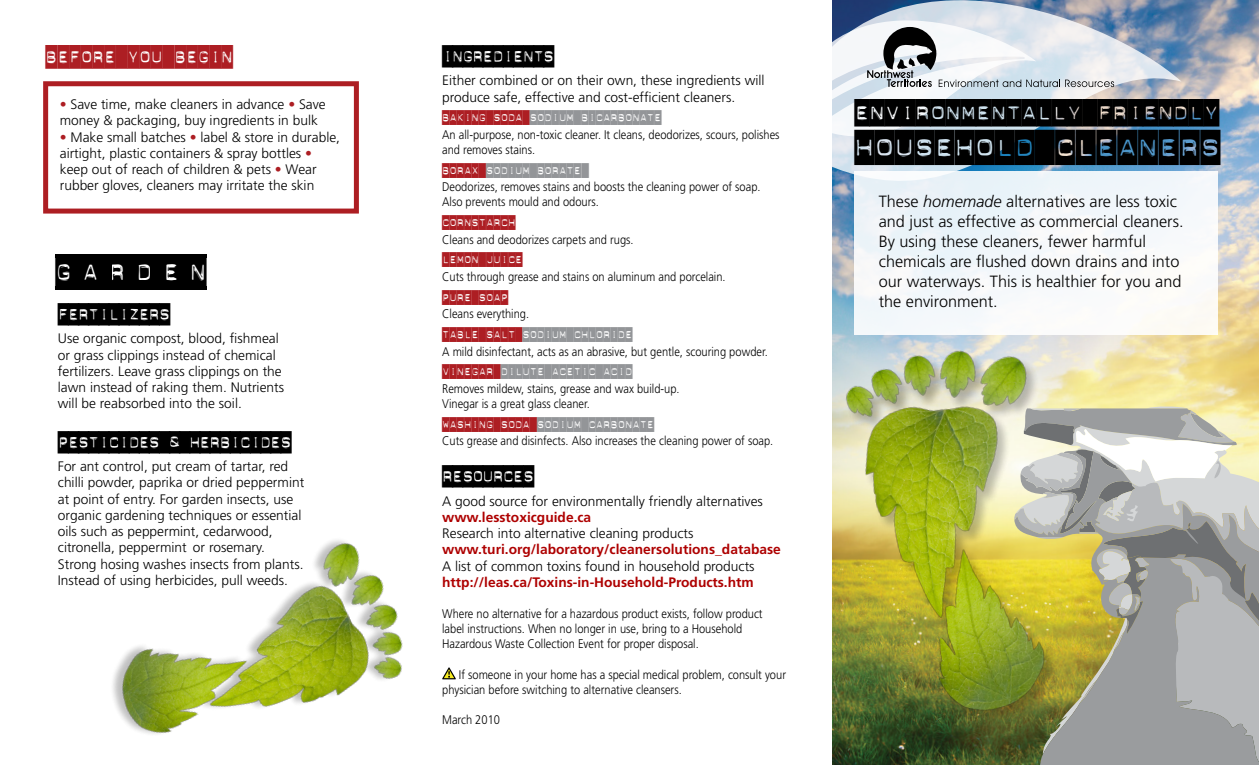
<style>
.page{position:relative;width:1259px;height:765px;background:#fff}
.page>*{position:absolute;margin:0;border:0;box-sizing:border-box;transform-origin:0 0}
.t1{font:35.25px "Dynamoe";color:#000}
.t2{font:33.25px "Dynamoe";letter-spacing:.34em;color:#000;scale:.89 1}
.t3{font:27.5px "Dynamoe";letter-spacing:-.015em;color:#000}
.t4{font:23.75px "Dynamoe";letter-spacing:-.015em;color:#ad1e23;scale:.89 1}
.t5{font:22.38px "Dynamoe";letter-spacing:-.06em;color:#000;scale:.89 1}
.t6{font:300 16.25px/20px "Frutiger";color:#000}
.t7{font:14.88px "Dynamoe";letter-spacing:-.015em;color:#939598;scale:.89 1}
.t8{font:14.88px "Dynamoe";letter-spacing:-.015em;color:#ad1e23;scale:.89 1}
.t9{font:300 13.75px/16.2px "Frutiger";color:#000}
.t10{font:700 13.75px "Frutiger";color:#ae0000}
.t11{font:300 12.5px/15px "Frutiger";color:#000;scale:.89 1}
.s1{color:#ad1e23}
.s2{font-style:italic}
</style>
<div class="page">
<img style="left:1181px;top:0;width:77px;height:406px">
<svg style="left:1184px;top:406px;width:74px;height:359px;background:#b8b9b4"></svg>
<svg style="left:832px;top:0;width:349px;height:268px;background:#96aec5"></svg>
<svg style="left:832px;top:0;width:204px;height:200px;fill:#cfe2ee"></svg>
<svg style="left:867px;top:27px;width:246px;height:60px"></svg>
<div style="left:854px;top:171px;width:364px;height:164px;background:#f1f6fa"></div>
<div style="left:43px;top:81px;width:316px;height:133px;border:5px solid #ad1e23"></div>
<img style="left:832px;top:268px;width:352px;height:497px">
<img style="left:112px;top:540px;width:344px;height:194px">
<div style="left:70px;top:256px;width:13px;height:33px;background:#000"></div>
<div style="left:98px;top:255px;width:13px;height:34px;background:#000"></div>
<div style="left:124px;top:256px;width:13px;height:33px;background:#000"></div>
<div style="left:150px;top:256px;width:13px;height:33px;background:#000"></div>
<div style="left:178px;top:256px;width:13px;height:33px;background:#000"></div>
<hr style="left:55px;top:287px;width:152px;height:3px;background:#000">
<hr style="left:55px;top:255px;width:152px;height:3px;background:#000">
<h3 class="t4" style="left:46px;top:45px;width:212px">BEFORE YOU BEGIN</h3>
<p class="t9" style="left:60px;top:96px;width:267px"><span class="s1">•</span> Save time, make cleaners in advance <span class="s1">•</span> Save money &amp; packaging, buy ingredients in bulk</p>
<p class="t9" style="left:60px;top:129px;width:282px"><span class="s1">•</span> Make small batches <span class="s1">•</span> label &amp; store in durable, airtight, plastic containers &amp; spray bottles <span class="s1">• </span>keep out of reach of children &amp; pets <span class="s1">•</span> Wear rubber gloves, cleaners may irritate the skin</p>
<h2 class="t2" style="left:55px;top:256px;width:172px">GARDEN</h2>
<h3 class="t5" style="left:58px;top:303px;width:128px">FERTILIZERS</h3>
<p class="t9" style="left:58px;top:331px;width:228px">Use organic compost, blood, fishmeal or grass clippings instead of chemical fertilizers. Leave grass clippings on the lawn instead of raking them. Nutrients will be reabsorbed into the soil.</p>
<h3 class="t5" style="left:58px;top:431px;width:264px">PESTICIDES &amp; HERBICIDES</h3>
<p class="t9" style="left:58px;top:458px;width:248px">For ant control, put cream of tartar, red chilli powder, paprika or dried peppermint at point of entry. For garden insects, use organic gardening techniques or essential oils such as peppermint, cedarwood, citronella, peppermint or rosemary.<br>Strong hosing washes insects from plants.<br>Instead of using herbicides, pull weeds.</p>
<h3 class="t5" style="left:442px;top:45px;width:128px">INGREDIENTS</h3>
<p class="t9" style="left:442px;top:73px;width:324px">Either combined or on their own, these ingredients will produce safe, effective and cost-efficient cleaners.</p>
<p class="t7" style="left:442px;top:110px;width:248px"><span class="s1">BAKING SODA</span> SODIUM BICARBONATE</p>
<p class="t11" style="left:442px;top:127px;width:380px">An all-purpose, non-toxic cleaner. It cleans, deodorizes, scours, polishes and removes stains.</p>
<p class="t7" style="left:442px;top:163px;width:158px"><span class="s1">BORAX</span> SODIUM BORATE</p>
<p class="t11" style="left:442px;top:180px;width:359px">Deodorizes, removes stains and boosts the cleaning power of soap.<br>Also prevents mould and odours.</p>
<p class="t8" style="left:442px;top:215px;width:84px">CORNSTARCH</p>
<p class="t11" style="left:442px;top:232px;width:216px">Cleans and deodorizes carpets and rugs.</p>
<p class="t8" style="left:442px;top:252px;width:92px">LEMON JUICE</p>
<p class="t11" style="left:442px;top:269px;width:320px">Cuts through grease and stains on aluminum and porcelain.</p>
<p class="t8" style="left:442px;top:290px;width:76px">PURE SOAP</p>
<p class="t11" style="left:442px;top:307px;width:99px">Cleans everything.</p>
<p class="t7" style="left:442px;top:327px;width:215px"><span class="s1">TABLE SALT</span> SODIUM CHLORIDE</p>
<p class="t11" style="left:442px;top:344px;width:367px">A mild disinfectant, acts as an abrasive, but gentle, scouring powder.</p>
<p class="t7" style="left:442px;top:364px;width:215px"><span class="s1">VINEGAR</span> DILUTE ACETIC ACID</p>
<p class="t11" style="left:442px;top:381px;width:268px">Removes mildew, stains, grease and wax build-up.<br>Vinegar is a great glass cleaner.</p>
<p class="t7" style="left:442px;top:417px;width:240px"><span class="s1">WASHING SODA</span> SODIUM CARBONATE</p>
<p class="t11" style="left:442px;top:434px;width:373px">Cuts grease and disinfects. Also increases the cleaning power of soap.</p>
<h3 class="t5" style="left:442px;top:465px;width:105px">RESOURCES</h3>
<p class="t9" style="left:442px;top:493px;width:322px">A good source for environmentally friendly alternatives</p>
<p class="t10" style="left:442px;top:509px;width:150px">www.lesstoxicguide.ca</p>
<p class="t9" style="left:442px;top:525px;width:253px">Research into alternative cleaning products</p>
<p class="t10" style="left:442px;top:542px;width:340px">www.turi.org/laboratory/cleanersolutions_database</p>
<p class="t9" style="left:442px;top:558px;width:314px">A list of common toxins found in household products</p>
<p class="t10" style="left:442px;top:574px;width:313px">http://leas.ca/Toxins-in-Household-Products.htm</p>
<p class="t11" style="left:442px;top:606px;width:361px">Where no alternative for a hazardous product exists, follow product label instructions. When no longer in use, bring to a Household<br>Hazardous Waste Collection Event for proper disposal.</p>
<p class="t11" style="left:442px;top:668px;width:388px;text-indent:17px">If someone in your home has a special medical problem, consult your physician before switching to alternative cleansers.</p>
<p class="t11" style="left:442px;top:713px;width:66px">March 2010</p>
<h3 class="t3" style="left:854px;top:99px;width:366px">ENVIRONMENTALLY FRIENDLY</h3>
<h1 class="t1" style="left:854px;top:130px;width:367px">HOUSEHOLD CLEANERS</h1>
<p class="t6" style="left:878px;top:192px;width:306px">These <span class="s2">homemade</span> alternatives are less toxic and just as effective as commercial cleaners.<br>By using these cleaners, fewer harmful chemicals are flushed down drains and into our waterways. This is healthier for you and the environment.</p>
</div>
